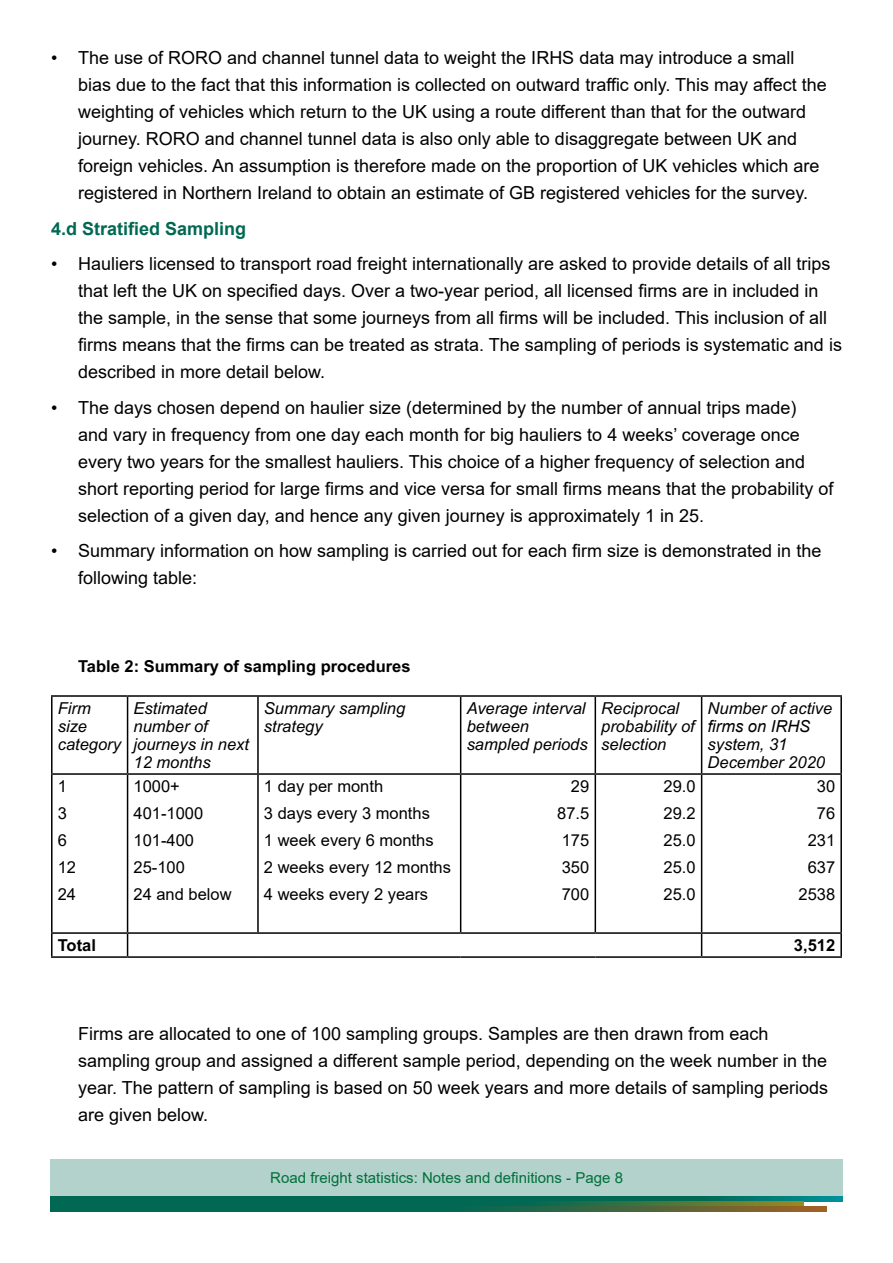
<style>
.page{position:relative;width:893px;height:1263px;background:#fff}
.page>*{position:absolute;margin:0;border:0;box-sizing:border-box;transform-origin:0 0}
.bold_intro_text{font:18px/27px "Arial";color:#000}
.bold_intro_text-2{font:700 18px "Arial";color:#006853}
.t1{font:16.5px/18px "Arial Italic MT2";color:#000}
.t2{font:16.5px "Arial";color:#000}
.bold_intro_text-3{font:16.5px "Arial Bold MT2";color:#000}
.t3{font:16.5px "Arial MT2";color:#000}
.t4{font:15px "Arial";color:#00703c}
.s1{font-family:"Arial MT2"}
.s2{font-family:"Arial";font-style:italic}
</style>
<div class="page">
<div style="left:50px;top:1160px;width:792px;height:36px;background:#b3d2cb"></div>
<svg style="left:50px;top:1196px;width:792px;height:5px;background:#006b59"></svg>
<svg style="left:50px;top:1201px;width:753px;height:5px;background:#1b6d4a"></svg>
<svg style="left:50px;top:1206px;width:777px;height:6px;background:#256647"></svg>
<hr style="left:51px;top:695px;width:77px;height:2px;background:#000">
<hr style="left:51px;top:697px;width:2px;height:76px;background:#000">
<hr style="left:128px;top:695px;width:130px;height:2px;background:#000">
<hr style="left:127px;top:697px;width:1px;height:76px;background:#000">
<hr style="left:258px;top:695px;width:203px;height:2px;background:#000">
<hr style="left:257px;top:697px;width:2px;height:76px;background:#000">
<hr style="left:461px;top:695px;width:134px;height:2px;background:#000">
<hr style="left:460px;top:697px;width:1px;height:76px;background:#000">
<hr style="left:595px;top:695px;width:107px;height:2px;background:#000">
<hr style="left:595px;top:697px;width:1px;height:76px;background:#000">
<hr style="left:702px;top:695px;width:140px;height:2px;background:#000">
<hr style="left:701px;top:697px;width:1px;height:76px;background:#000">
<hr style="left:840px;top:697px;width:2px;height:76px;background:#000">
<hr style="left:51px;top:773px;width:77px;height:2px;background:#000">
<hr style="left:51px;top:775px;width:2px;height:157px;background:#000">
<hr style="left:128px;top:773px;width:130px;height:2px;background:#000">
<hr style="left:127px;top:775px;width:1px;height:157px;background:#000">
<hr style="left:258px;top:773px;width:203px;height:2px;background:#000">
<hr style="left:257px;top:775px;width:2px;height:157px;background:#000">
<hr style="left:461px;top:773px;width:134px;height:2px;background:#000">
<hr style="left:460px;top:775px;width:1px;height:157px;background:#000">
<hr style="left:595px;top:773px;width:107px;height:2px;background:#000">
<hr style="left:595px;top:775px;width:1px;height:157px;background:#000">
<hr style="left:702px;top:773px;width:140px;height:2px;background:#000">
<hr style="left:701px;top:775px;width:1px;height:157px;background:#000">
<hr style="left:840px;top:775px;width:2px;height:157px;background:#000">
<hr style="left:51px;top:932px;width:77px;height:2px;background:#000">
<hr style="left:51px;top:934px;width:2px;height:22px;background:#000">
<hr style="left:128px;top:932px;width:130px;height:2px;background:#000">
<svg style="left:127px;top:934px;width:1px;height:22px"></svg>
<hr style="left:258px;top:932px;width:203px;height:2px;background:#000">
<hr style="left:461px;top:932px;width:134px;height:2px;background:#000">
<hr style="left:595px;top:932px;width:107px;height:2px;background:#000">
<hr style="left:702px;top:932px;width:140px;height:2px;background:#000">
<svg style="left:701px;top:934px;width:1px;height:22px"></svg>
<hr style="left:840px;top:934px;width:2px;height:22px;background:#000">
<hr style="left:51px;top:956px;width:77px;height:2px;background:#000">
<hr style="left:128px;top:956px;width:130px;height:2px;background:#000">
<hr style="left:258px;top:956px;width:203px;height:2px;background:#000">
<hr style="left:461px;top:956px;width:134px;height:2px;background:#000">
<hr style="left:595px;top:956px;width:107px;height:2px;background:#000">
<hr style="left:702px;top:956px;width:140px;height:2px;background:#000">
<p class="bold_intro_text" style="left:78px;top:44px;width:750px;text-indent:-27px"><span class="s1">•</span> The use of RORO and channel tunnel data to weight the IRHS data may introduce a small bias due to the fact that this information is collected on outward traffic only. This may affect the weighting of vehicles which return to the UK using a route different than that for the outward journey. RORO and channel tunnel data is also only able to disaggregate between UK and <span class="s1">foreign vehicles. An assumption is therefore made on the proportion of UK vehicles which are registered in Northern Ireland to obtain an estimate of GB registered vehicles for the survey.</span></p>
<p class="bold_intro_text-2" style="left:51px;top:216px;width:197px">4.d Stratified Sampling</p>
<p class="bold_intro_text" style="left:78px;top:250px;width:765px;text-indent:-27px"><span class="s1">•</span> Hauliers licensed to transport road freight internationally are asked to provide details of all trips that left the UK on specified days. Over a two-year period, all licensed firms are in included in the sample, in the sense that some journeys from all firms will be included. This inclusion of all firms means that the firms can be treated as strata. The sampling of periods is systematic and is <span class="s1">described in more detail below.</span></p>
<p class="bold_intro_text" style="left:78px;top:394px;width:757px;text-indent:-27px"><span class="s1">•</span> The days chosen depend on haulier size (determined by the number of annual trips made)<br>and vary in frequency from one day each month for big hauliers to 4 weeks’ coverage once <span class="s1">every two years for the smallest hauliers. This choice of a higher frequency of selection and </span>short reporting period for large firms and vice versa for small firms means that the probability of selection of a given day, and hence any given journey is approximately 1 in 25.</p>
<p class="bold_intro_text" style="left:78px;top:537px;width:745px;text-indent:-27px"><span class="s1">•</span> Summary information on how sampling is carried out for each firm size is demonstrated in the <span class="s1">following table:</span></p>
<p class="bold_intro_text-3" style="left:78px;top:655px;width:334px">Table 2: Summary of sampling procedures</p>
<p class="t1" style="left:58px;top:699px;width:65px">Firm size category</p>
<p class="t1" style="left:134px;top:699px;width:117px">Estimated number of journeys in next<br>12 months</p>
<p class="t1" style="left:264px;top:699px;width:143px">Summary sampling strategy</p>
<p class="t1" style="left:467px;top:699px;width:123px">Average interval between sampled periods</p>
<p class="t1" style="left:601px;top:699px;width:95px">Reciprocal probability of selection</p>
<p class="t1" style="left:708px;top:699px;width:126px">Number of active <span class="s2">firms on IRHS </span>system, 31<br>December 2020</p>
<p class="t2" style="left:58px;top:775px;width:11px">1</p>
<p class="t2" style="left:58px;top:802px;width:11px">3</p>
<p class="t3" style="left:58px;top:829px;width:11px">6</p>
<p class="t2" style="left:58px;top:856px;width:20px">12</p>
<p class="t2" style="left:58px;top:883px;width:20px">24</p>
<p class="t2" style="left:817px;top:775px;width:20px">30</p>
<p class="t2" style="left:817px;top:802px;width:20px">76</p>
<p class="t2" style="left:808px;top:829px;width:29px">231</p>
<p class="t2" style="left:808px;top:856px;width:29px">637</p>
<p class="t2" style="left:798px;top:883px;width:38px">2538</p>
<p class="t2" style="left:663px;top:775px;width:34px">29.0</p>
<p class="t2" style="left:663px;top:802px;width:34px">29.2</p>
<p class="t2" style="left:663px;top:829px;width:34px">25.0</p>
<p class="t2" style="left:663px;top:856px;width:34px">25.0</p>
<p class="t2" style="left:663px;top:883px;width:34px">25.0</p>
<p class="t2" style="left:571px;top:775px;width:20px">29</p>
<p class="t2" style="left:557px;top:802px;width:34px">87.5</p>
<p class="t2" style="left:562px;top:829px;width:29px">175</p>
<p class="t2" style="left:562px;top:856px;width:29px">350</p>
<p class="t2" style="left:562px;top:883px;width:29px">700</p>
<p class="t2" style="left:264px;top:775px;width:121px">1 day per month</p>
<p class="t2" style="left:264px;top:802px;width:167px">3 days every 3 months</p>
<p class="t2" style="left:264px;top:829px;width:171px">1 week every 6 months</p>
<p class="t2" style="left:264px;top:856px;width:189px">2 weeks every 12 months</p>
<p class="t2" style="left:264px;top:883px;width:166px">4 weeks every 2 years</p>
<p class="t2" style="left:134px;top:775px;width:48px">1000+</p>
<p class="t2" style="left:134px;top:802px;width:71px">401-1000</p>
<p class="t2" style="left:134px;top:829px;width:62px">101-400</p>
<p class="t2" style="left:134px;top:856px;width:53px">25-100</p>
<p class="t2" style="left:134px;top:883px;width:100px">24 and below</p>
<p class="bold_intro_text-3" style="left:58px;top:933px;width:40px">Total</p>
<p class="bold_intro_text-3" style="left:794px;top:933px;width:43px">3,512</p>
<p class="bold_intro_text" style="left:78px;top:1020px;width:752px">Firms are allocated to one of 100 sampling groups. Samples are then drawn from each sampling group and assigned a different sample period, depending on the week number in the year. The pattern of sampling is based on 50 week years and more details of sampling periods <span class="s1">are given below.</span></p>
<p class="t4" style="left:270px;top:1168px;width:354px">Road freight statistics: Notes and definitions - Page 8</p>
</div>
